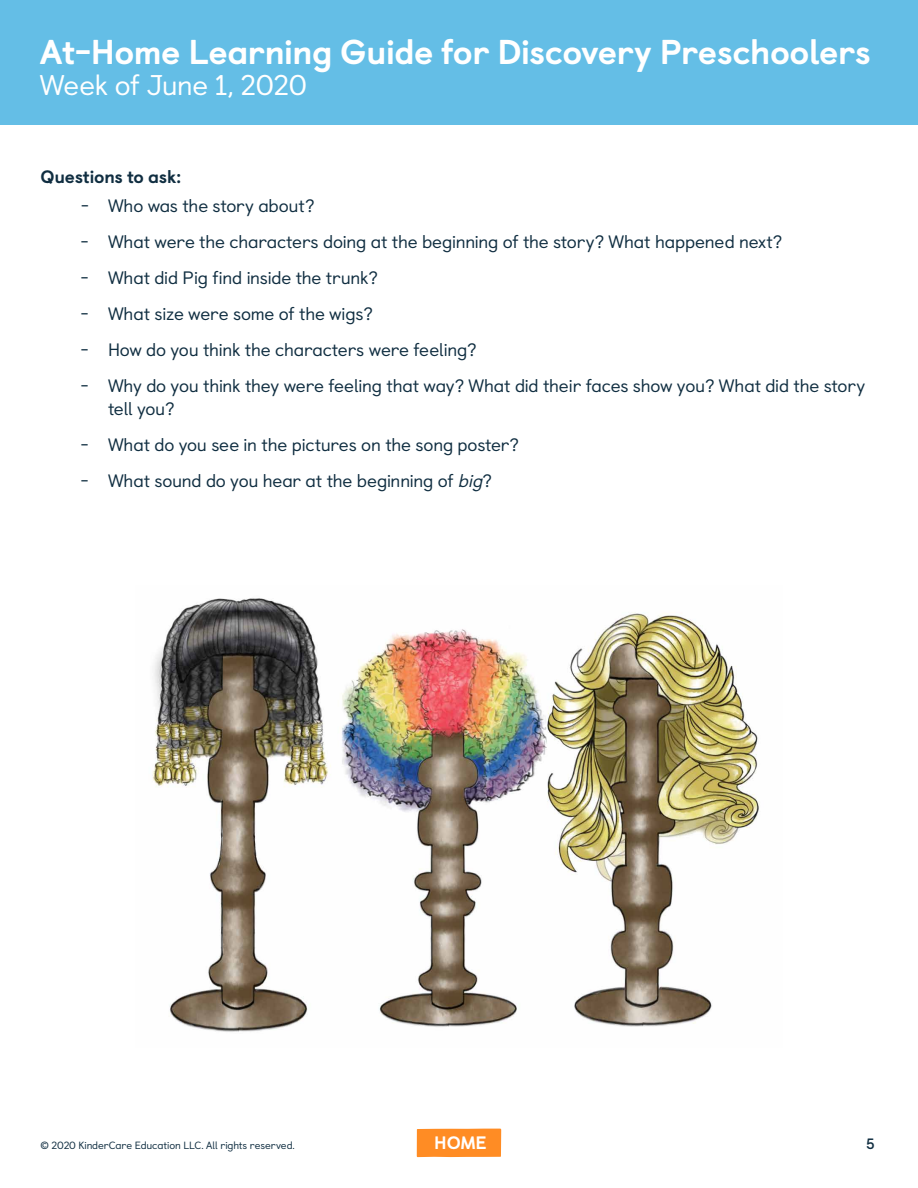
<style>
.page{position:relative;width:918px;height:1188px;background:#fff}
.page>*{position:absolute;margin:0;border:0;box-sizing:border-box;transform-origin:0 0}
.t1{font:800 34.5px "Castledown";letter-spacing:-.015em;color:#fff}
.t2{font:28.5px "Castledown";letter-spacing:-.015em;color:#fff}
.t3{font:18px/22.5px "Castledown";letter-spacing:-.01em;color:#102e41}
.t4{font:800 18px "Castledown";letter-spacing:-.01em;color:#102e41}
.t5{font:800 18px "Castledown";color:#fff}
.t6{font:700 15px "Castledown";color:#102e41}
.t7{font:10.5px "Castledown";letter-spacing:-.01em;color:#102e41}
.s1{font-style:italic}
</style>
<div class="page">
<div style="left:417px;top:1129px;width:84px;height:28px;background:#ff8c24"></div>
<div style="left:0;top:0;width:918px;height:125px;background:#64bee6"></div>
<img style="left:152px;top:598px;width:607px;height:434px">
<h1 class="t1" style="left:40px;top:24px;width:833px">At-Home Learning Guide for Discovery Preschoolers</h1>
<h2 class="t2" style="left:40px;top:63px;width:269px">Week of June 1, 2020</h2>
<p class="t4" style="left:40px;top:162px;width:142px">Questions to ask:</p>
<p class="t3" style="left:81px;top:193px;width:235px">- Who was the story about?</p>
<p class="t3" style="left:81px;top:229px;width:703px">- What were the characters doing at the beginning of the story? What happened next?</p>
<p class="t3" style="left:81px;top:265px;width:298px">- What did Pig find inside the trunk?</p>
<p class="t3" style="left:81px;top:301px;width:294px">- What size were some of the wigs?</p>
<p class="t3" style="left:81px;top:337px;width:397px">- How do you think the characters were feeling?</p>
<p class="t3" style="left:108px;top:373px;width:759px;text-indent:-27px">- Why do you think they were feeling that way? What did their faces show you? What did the story tell you?</p>
<p class="t3" style="left:81px;top:432px;width:440px">- What do you see in the pictures on the song poster?</p>
<p class="t3" style="left:81px;top:468px;width:412px">- What sound do you hear at the beginning of <span class="s1">big</span>?</p>
<p class="t7" style="left:40px;top:1137px;width:256px">© 2020 KinderCare Education LLC. All rights reserved.</p>
<p class="t5" style="left:434px;top:1128px;width:54px">HOME</p>
<p class="t6" style="left:866px;top:1132px;width:10px">5</p>
</div>
